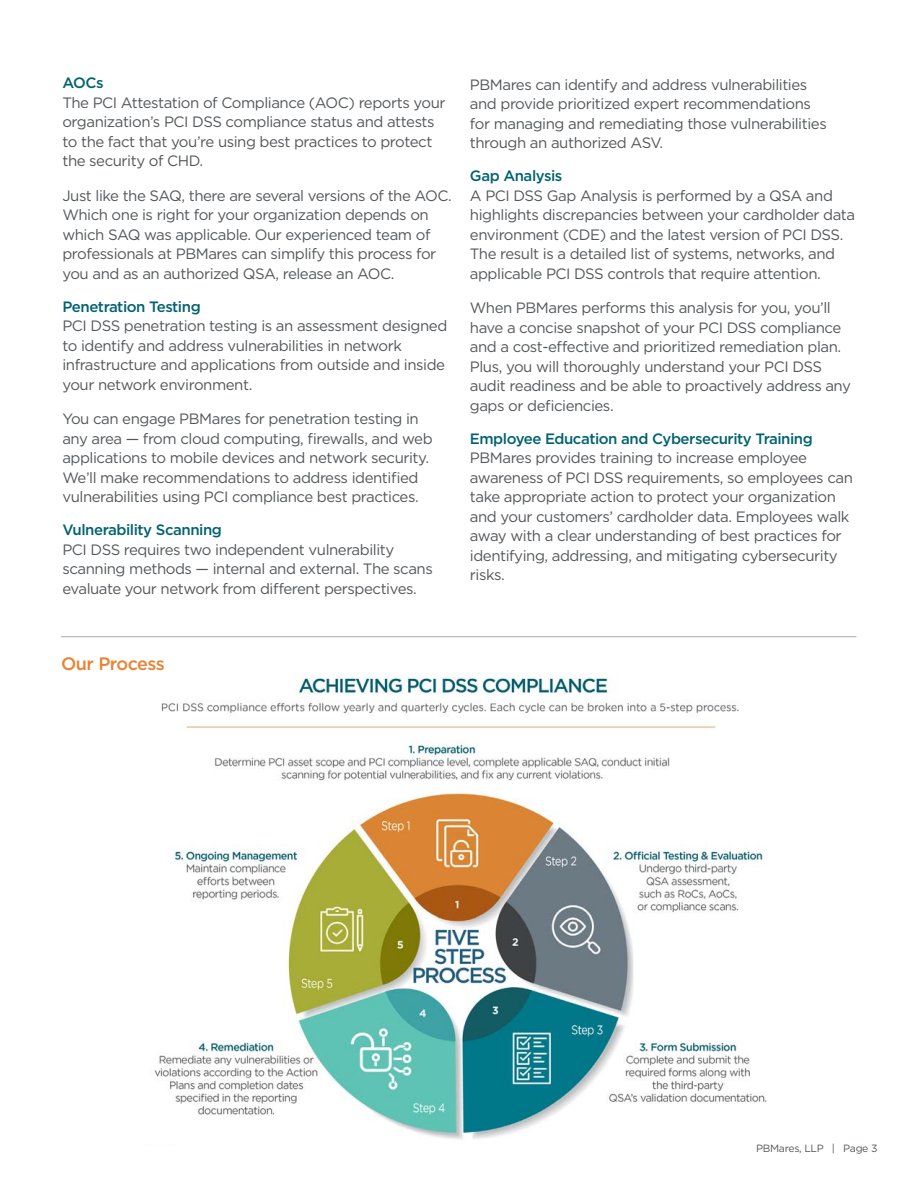
<style>
.page{position:relative;width:918px;height:1188px;background:#fff}
.page>*{position:absolute;margin:0;border:0;box-sizing:border-box;transform-origin:0 0}
.t1{font:500 18px "Gotham";letter-spacing:-.03em;color:#e88334}
.t2{font:15px/19.5px "Gotham";letter-spacing:-.03em;color:#54575a}
.t3{font:500 15px "Gotham";letter-spacing:-.03em;color:#006270}
.t4{font:10.5px "Gotham";letter-spacing:-.03em;color:#54575a}
</style>
<div class="page">
<img style="left:154px;top:673px;width:613px;height:466px">
<hr style="left:61px;top:636px;width:795px;height:1px;background:#4c5159">
<p class="t3" style="left:62px;top:73px;width:43px">AOCs</p>
<p class="t2" style="left:62px;top:92px;width:385px">The PCI Attestation of Compliance (AOC) reports your organization’s PCI DSS compliance status and attests to the fact that you’re using best practices to protect the security of CHD.</p>
<p class="t2" style="left:62px;top:185px;width:391px">Just like the SAQ, there are several versions of the AOC.<br>Which one is right for your organization depends on which SAQ was applicable. Our experienced team of professionals at PBMares can simplify this process for you and as an authorized QSA, release an AOC.</p>
<p class="t3" style="left:62px;top:297px;width:140px">Penetration Testing</p>
<p class="t2" style="left:62px;top:316px;width:386px">PCI DSS penetration testing is an assessment designed to identify and address vulnerabilities in network infrastructure and applications from outside and inside your network environment.</p>
<p class="t2" style="left:62px;top:409px;width:372px">You can engage PBMares for penetration testing in any area — from cloud computing, firewalls, and web applications to mobile devices and network security.<br>We’ll make recommendations to address identified vulnerabilities using PCI compliance best practices.</p>
<p class="t3" style="left:62px;top:520px;width:161px">Vulnerability Scanning</p>
<p class="t2" style="left:62px;top:539px;width:372px">PCI DSS requires two independent vulnerability scanning methods — internal and external. The scans evaluate your network from different perspectives.</p>
<p class="t2" style="left:470px;top:74px;width:358px">PBMares can identify and address vulnerabilities and provide prioritized expert recommendations for managing and remediating those vulnerabilities through an authorized ASV.</p>
<p class="t3" style="left:470px;top:166px;width:94px">Gap Analysis</p>
<p class="t2" style="left:470px;top:185px;width:387px">A PCI DSS Gap Analysis is performed by a QSA and highlights discrepancies between your cardholder data environment (CDE) and the latest version of PCI DSS.<br>The result is a detailed list of systems, networks, and applicable PCI DSS controls that require attention.</p>
<p class="t2" style="left:470px;top:298px;width:383px">When PBMares performs this analysis for you, you’ll have a concise snapshot of your PCI DSS compliance and a cost-effective and prioritized remediation plan.<br>Plus, you will thoroughly understand your PCI DSS audit readiness and be able to proactively address any gaps or deficiencies.</p>
<p class="t3" style="left:470px;top:429px;width:344px">Employee Education and Cybersecurity Training</p>
<p class="t2" style="left:470px;top:448px;width:385px">PBMares provides training to increase employee awareness of PCI DSS requirements, so employees can take appropriate action to protect your organization and your customers’ cardholder data. Employees walk away with a clear understanding of best practices for identifying, addressing, and mitigating cybersecurity risks.</p>
<p class="t1" style="left:61px;top:652px;width:105px">Our Process</p>
<p class="t4" style="left:756px;top:1142px;width:123px">PBMares, LLP | Page 3</p>
</div>
